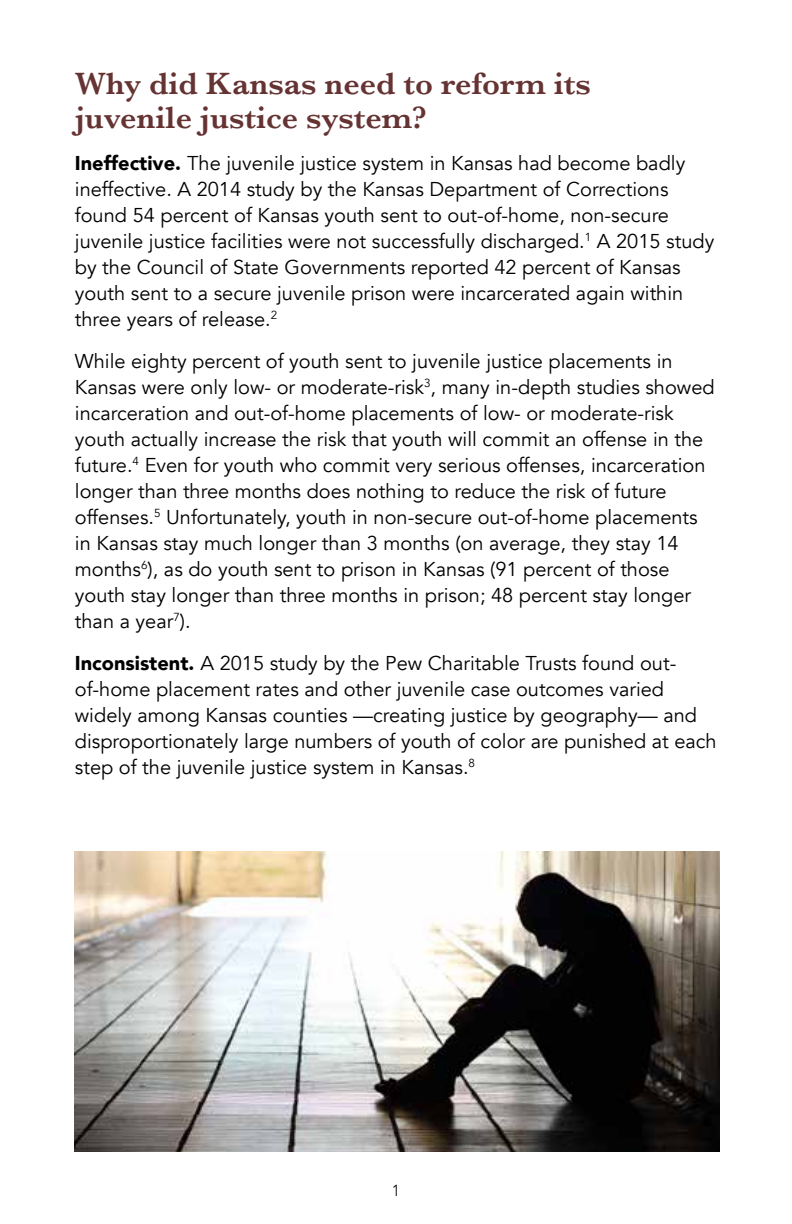
<style>
.page{position:relative;width:792px;height:1224px;background:#fff}
.page>*{position:absolute;margin:0;border:0;box-sizing:border-box;transform-origin:0 0}
.t1{font:600 32px/34px "Baskerville";color:#633}
.t2{font:20px/26px "Avenir";color:#000}
.t3{font:300 16px "Avenir";color:#000}
.s1{font-weight:900}
</style>
<div class="page">
<img style="left:75px;top:851px;width:645px;height:301px">
<h1 class="t1" style="left:75px;top:66px;width:518px">Why did Kansas need to reform its juvenile justice system?</h1>
<p class="t2" style="left:75px;top:150px;width:641px"><span class="s1">Ineffective.</span> The juvenile justice system in Kansas had become badly ineffective. A 2014 study by the Kansas Department of Corrections found 54 percent of Kansas youth sent to out-of-home, non-secure juvenile justice facilities were not successfully discharged.<sup>1</sup> A 2015 study by the Council of State Governments reported 42 percent of Kansas youth sent to a secure juvenile prison were incarcerated again within three years of release.<sup>2</sup></p>
<p class="t2" style="left:75px;top:348px;width:641px">While eighty percent of youth sent to juvenile justice placements in Kansas were only low- or moderate-risk<sup>3</sup>, many in-depth studies showed incarceration and out-of-home placements of low- or moderate-risk youth actually increase the risk that youth will commit an offense in the future.<sup>4</sup> Even for youth who commit very serious offenses, incarceration longer than three months does nothing to reduce the risk of future offenses.<sup>5</sup> Unfortunately, youth in non-secure out-of-home placements in Kansas stay much longer than 3 months (on average, they stay 14 months<sup>6</sup>), as do youth sent to prison in Kansas (91 percent of those youth stay longer than three months in prison; 48 percent stay longer than a year<sup>7</sup>).</p>
<p class="t2" style="left:75px;top:650px;width:643px"><span class="s1">Inconsistent.</span> A 2015 study by the Pew Charitable Trusts found out&shy;of-home placement rates and other juvenile case outcomes varied widely among Kansas counties —creating justice by geography— and disproportionately large numbers of youth of color are punished at each step of the juvenile justice system in Kansas.<sup>8</sup></p>
<p class="t3" style="left:392px;top:1181px;width:10px">1</p>
</div>
